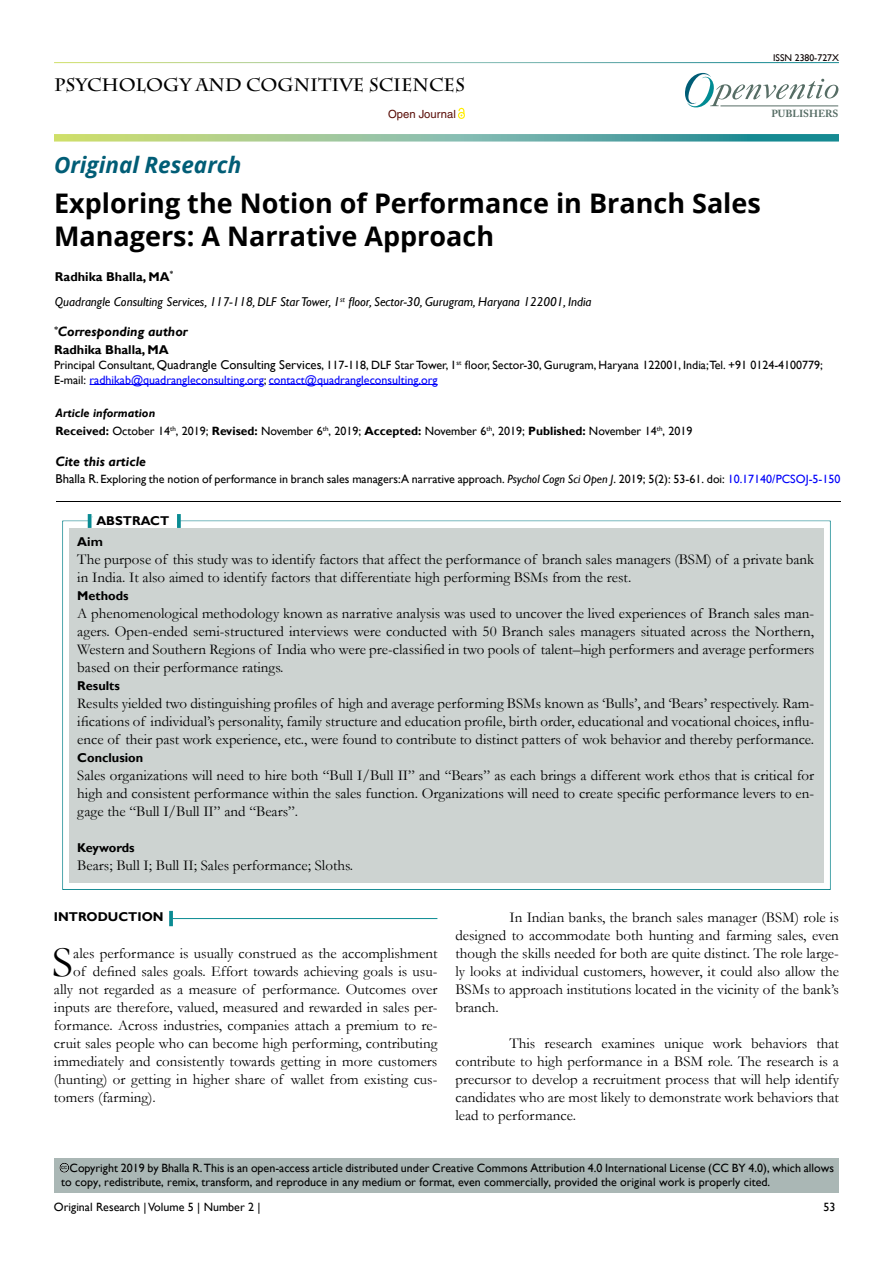
<style>
.page{position:relative;width:893px;height:1263px;background:#fff}
.page>*{position:absolute;margin:0;border:0;box-sizing:border-box;transform-origin:0 0}
.t1{font:43.8px "Garamond";color:#000}
.t2{font:700 27px/32.4px "Open Sans";color:#000}
.t3{font:italic 700 22.5px "Open Sans";color:#015d76}
.t4{font:700 18px "Charlemagne Std";color:#000}
.t5{font:15px/18px "Garamond";color:#000;text-align:justify}
.t6{font:italic 700 13.5px "Gill Sans";color:#000}
.t7{font:italic 12.75px/25.5px "Gill Sans";color:#000101}
.t8{font:700 12.75px/20.9px "Gill Sans";color:#000}
.t9{font:12px/14.4px "Gill Sans";color:#000}
.t10{font:12px/18px "Gill Sans";color:#000101}
.t11{font:11.25px "Helvetica LT Std";color:#580b05}
.t12{font:700 10.2px "Adobe Caslon Pro";color:#566d65}
.t13{font:9.75px "Gill Sans";color:#0a0000}
.t14{font:5.7px "Arial";color:#000}
.s1{font-weight:700;font-style:normal;color:#000}
.s2{font-size:12.75px;color:#000101}
.s3{color:#0000fa}
.s4{font-weight:700;font-style:italic;color:#000}
.s5{font-weight:700;color:#000}
.s6{color:#000}
.s7{font-size:12.75px}
.s8{font-style:italic}
</style>
<div class="page">
<svg style="left:685px;top:73px;width:153px;height:35px"></svg>
<hr style="left:720px;top:106px;width:118px;height:1px;background:#566d65">
<svg style="left:54px;top:134px;width:785px;height:8px;background:#83bb9d"></svg>
<svg style="left:458px;top:107px;width:6px;height:11px"></svg>
<hr style="left:90px;top:384px;width:174px;height:1px;background:#0000fa">
<hr style="left:269px;top:384px;width:169px;height:1px;background:#0000fa">
<div style="left:44px;top:490px;width:810px;height:14px;background:#f9f2f3;opacity:.75"></div>
<div style="left:54px;top:1158px;width:785px;height:35px;background:#aab7b5"></div>
<div style="left:47px;top:1149px;width:37px;height:24px;background:#f9f2f3;opacity:.75"></div>
<div style="left:50px;top:510px;width:794px;height:381px;background:#f9f2f3;opacity:.75"></div>
<hr style="left:88px;top:514px;width:3px;height:14px;background:#0a8b93">
<svg style="left:177px;top:514px;width:4px;height:14px"></svg>
<hr style="left:172px;top:918px;width:265px;height:1px;background:#0a8b93">
<svg style="left:169px;top:911px;width:4px;height:15px"></svg>
<p class="t4" style="left:54px;top:74px;width:412px">PSYCHOLOGY AND COGNITIVE SCIENCES</p>
<h3 class="t3" style="left:54px;top:149px;width:189px">Original Research</h3>
<p class="t11" style="left:388px;top:107px;width:69px">Open Journal</p>
<p class="t13" style="left:773px;top:52px;width:67px">ISSN 2380-727X</p>
<p class="t12" style="left:771px;top:108px;width:69px">PUBLISHERS</p>
<h2 class="t2" style="left:54px;top:187px;width:708px">Exploring the Notion of Performance in Branch Sales<br>Managers: A Narrative Approach</h2>
<p class="t7" style="left:55px;top:264px;width:538px"><span class="s1">Radhika Bhalla, MA</span><sup>*<br></sup>Quadrangle Consulting Services, 117-118, DLF Star Tower, 1<sup>st</sup> floor, Sector-30, Gurugram, Haryana 122001, India</p>
<p class="t6" style="left:54px;top:324px;width:135px"><sup>*</sup>Corresponding author</p>
<p class="t8" style="left:54px;top:339px;width:116px">Radhika Bhalla, MA</p>
<p class="t9" style="left:54px;top:358px;width:770px">Principal Consultant, <span class="s2">Quadrangle Consulting Services</span>, 117-118, DLF Star Tower, 1<sup>st</sup> floor, Sector-30, Gurugram, Haryana 122001, India;Tel. +91 0124-4100779;<br>E-mail: <span class="s3">radhikab@quadrangleconsulting.org</span>; <span class="s3">contact@quadrangleconsulting.org</span></p>
<p class="t10" style="left:56px;top:404px;width:638px"><span class="s4">Article information<br></span><span class="s5">Received:</span> <span class="s6">October 14</span><sup>th</sup><span class="s6">, 2019;</span> <span class="s5">Revised:</span> November 6<sup>th</sup>, 2019<span class="s6">;</span> <span class="s5">Accepted:</span> November 6<sup>th</sup>, 2019<span class="s6">;</span> <span class="s5">Published:</span> November 14<sup>th</sup>, 2019</p>
<p class="t6" style="left:55px;top:454px;width:92px">Cite this article</p>
<p class="t9" style="left:55px;top:472px;width:786px"><span class="s7">Bhalla R</span>. Exploring the notion of performance in branch sales managers:A narrative approach. <span class="s8">Psychol Cogn Sci Open J</span>. 2019; 5(2): 53-61. doi: <span class="s3">10.17140/PCSOJ-5-150</span></p>
<p class="t8" style="left:77px;top:511px;width:93px;text-indent:19px">ABSTRACT<br>Aim</p>
<p class="t5" style="left:77px;top:550px;width:738px">The purpose of this study was to identify factors that affect the performance of branch sales managers (BSM) of a private bank in India. It also aimed to identify factors that differentiate high performing BSMs from the rest.</p>
<p class="t8" style="left:77px;top:586px;width:53px">Methods</p>
<p class="t5" style="left:77px;top:604px;width:738px">A phenomenological methodology known as narrative analysis was used to uncover the lived experiences of Branch sales man&shy;agers. Open-ended semi-structured interviews were conducted with 50 Branch sales managers situated across the Northern, Western and Southern Regions of India who were pre-classified in two pools of talent–high performers and average performers based on their performance ratings.</p>
<p class="t8" style="left:77px;top:676px;width:44px">Results</p>
<p class="t5" style="left:77px;top:694px;width:738px">Results yielded two distinguishing profiles of high and average performing BSMs known as ‘Bulls’, and ‘Bears’ respectively. Ram&shy;ifications of individual’s personality, family structure and education profile, birth order, educational and vocational choices, influ&shy;ence of their past work experience, etc., were found to contribute to distinct patters of wok behavior and thereby performance.</p>
<p class="t8" style="left:77px;top:748px;width:68px">Conclusion</p>
<p class="t5" style="left:77px;top:766px;width:738px">Sales organizations will need to hire both “Bull I/Bull II” and “Bears” as each brings a different work ethos that is critical for high and consistent performance within the sales function. Organizations will need to create specific performance levers to en&shy;gage the “Bull I/Bull II” and “Bears”.</p>
<p class="t8" style="left:77px;top:838px;width:59px">Keywords</p>
<p class="t5" style="left:77px;top:856px;width:277px">Bears; Bull I; Bull II; Sales performance; Sloths.</p>
<p class="t8" style="left:54px;top:907px;width:111px">INTRODUCTION</p>
<h1 class="t1" style="left:52px;top:932px;width:23px">S</h1>
<p class="t5" style="left:73px;top:944px;width:366px">ales performance is usually construed as the accomplishment</p>
<p class="t5" style="left:73px;top:962px;width:366px">of defined sales goals. Effort towards achieving goals is usu-</p>
<p class="t5" style="left:54px;top:980px;width:385px">ally not regarded as a measure of performance. Outcomes over</p>
<p class="t5" style="left:54px;top:998px;width:385px">inputs are therefore, valued, measured and rewarded in sales per-</p>
<p class="t5" style="left:54px;top:1016px;width:385px">formance. Across industries, companies attach a premium to re-</p>
<p class="t5" style="left:54px;top:1034px;width:385px">cruit sales people who can become high performing, contributing</p>
<p class="t5" style="left:54px;top:1052px;width:385px">immediately and consistently towards getting in more customers</p>
<p class="t5" style="left:54px;top:1070px;width:385px">(hunting) or getting in higher share of wallet from existing cus-</p>
<p class="t5" style="left:54px;top:1088px;width:103px">tomers (farming).</p>
<p class="t5" style="left:455px;top:908px;width:385px;text-indent:54px">In Indian banks, the branch sales manager (BSM) role is designed to accommodate both hunting and farming sales, even though the skills needed for both are quite distinct. The role large&shy;ly looks at individual customers, however, it could also allow the BSMs to approach institutions located in the vicinity of the bank’s branch.</p>
<p class="t5" style="left:455px;top:1034px;width:385px;text-indent:54px">This research examines unique work behaviors that contribute to high performance in a BSM role. The research is a precursor to develop a recruitment process that will help identify candidates who are most likely to demonstrate work behaviors that lead to performance.</p>
<p class="t9" style="left:61px;top:1161px;width:774px;text-indent:8px">Copyright 2019 by Bhalla R. This is an open-access article distributed under Creative Commons Attribution 4.0 International License (CC BY 4.0), which allows to copy, redistribute, remix, transform, and reproduce in any medium or format, even commercially, provided the original work is properly cited.</p>
<p class="t14" style="left:61px;top:1163px;width:7px">cc</p>
<p class="t9" style="left:54px;top:1199px;width:208px">Original Research | Volume 5 | Number 2 |</p>
<p class="t9" style="left:823px;top:1199px;width:13px">53</p>
</div>
